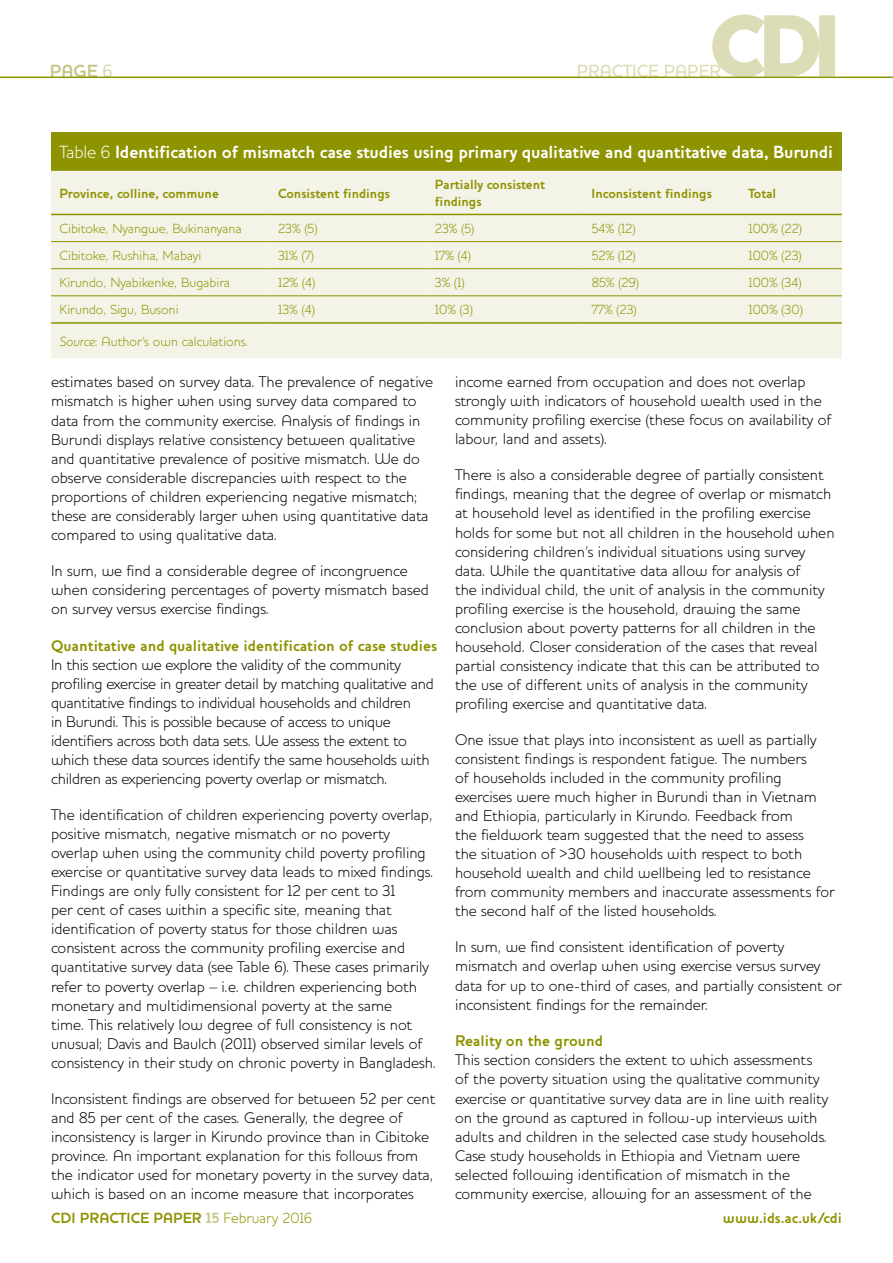
<style>
.page{position:relative;width:893px;height:1263px;background:#fff}
.page>*{position:absolute;margin:0;border:0;box-sizing:border-box;transform-origin:0 0}
.t1{font:800 90px "Houschka";color:#dcdcb6}
.t2{font:700 18px "Houschka";letter-spacing:-.01em;color:#fff}
.t3{font:500 18px "Houschka";color:#dcdcb6}
.t4{font:700 18px "Houschka";color:#c5c687}
.t5{font:300 15.75px/19px "Houschka";color:#000}
.t6{font:700 15.75px "Houschka";color:#8e9300}
.t7{font:700 15px "Houschka";color:#8e9300}
.t8{font:300 13.5px "Houschka";color:#8e9300}
.t9{font:700 13.5px/16.5px "Houschka";color:#8e9300}
.s1{font-weight:300}
.s2{font-style:italic}
.s3{color:#c5c687}
</style>
<div class="page">
<hr style="left:0;top:77px;width:893px;height:1px;background:#8e9300">
<div style="left:51px;top:132px;width:791px;height:39px;background:#8e9300"></div>
<div style="left:51px;top:171px;width:791px;height:188px;background:#f4f3e7"></div>
<hr style="left:51px;top:241px;width:219px;height:1px;background:#8e9300">
<hr style="left:270px;top:241px;width:156px;height:1px;background:#8e9300">
<hr style="left:426px;top:241px;width:157px;height:1px;background:#8e9300">
<hr style="left:583px;top:241px;width:157px;height:1px;background:#8e9300">
<hr style="left:740px;top:241px;width:102px;height:1px;background:#8e9300">
<hr style="left:51px;top:268px;width:219px;height:1px;background:#8e9300">
<hr style="left:270px;top:268px;width:156px;height:1px;background:#8e9300">
<hr style="left:426px;top:268px;width:157px;height:1px;background:#8e9300">
<hr style="left:583px;top:268px;width:157px;height:1px;background:#8e9300">
<hr style="left:740px;top:268px;width:102px;height:1px;background:#8e9300">
<hr style="left:51px;top:295px;width:219px;height:1px;background:#8e9300">
<hr style="left:270px;top:295px;width:156px;height:1px;background:#8e9300">
<hr style="left:426px;top:295px;width:157px;height:1px;background:#8e9300">
<hr style="left:583px;top:295px;width:157px;height:1px;background:#8e9300">
<hr style="left:740px;top:295px;width:102px;height:1px;background:#8e9300">
<hr style="left:51px;top:322px;width:219px;height:2px;background:#8e9300">
<hr style="left:270px;top:322px;width:156px;height:2px;background:#8e9300">
<hr style="left:426px;top:322px;width:157px;height:2px;background:#8e9300">
<hr style="left:583px;top:322px;width:157px;height:2px;background:#8e9300">
<hr style="left:740px;top:322px;width:102px;height:2px;background:#8e9300">
<hr style="left:51px;top:214px;width:219px;height:1px;background:#8e9300">
<hr style="left:270px;top:214px;width:156px;height:1px;background:#8e9300">
<hr style="left:426px;top:214px;width:157px;height:1px;background:#8e9300">
<hr style="left:583px;top:214px;width:157px;height:1px;background:#8e9300">
<hr style="left:740px;top:214px;width:102px;height:1px;background:#8e9300">
<h1 class="t1" style="left:709px;top:-7px;width:134px">CDI</h1>
<p class="t4" style="left:50px;top:60px;width:64px">PAGE <span class="s1">6</span></p>
<p class="t3" style="left:577px;top:60px;width:146px">PRACTICE PAPER</p>
<p class="t2" style="left:60px;top:141px;width:775px"><span class="s1">Table 6</span> Identification of mismatch case studies using primary qualitative and quantitative data, Burundi</p>
<p class="t9" style="left:60px;top:185px;width:161px">Province, colline, commune</p>
<p class="t9" style="left:278px;top:185px;width:113px">Consistent findings</p>
<p class="t9" style="left:435px;top:177px;width:112px">Partially consistent findings</p>
<p class="t9" style="left:592px;top:185px;width:122px">Inconsistent findings</p>
<p class="t9" style="left:748px;top:185px;width:29px">Total</p>
<p class="t8" style="left:60px;top:220px;width:184px">Cibitoke, Nyangwe, Bukinanyana</p>
<p class="t8" style="left:278px;top:220px;width:41px">23% (5)</p>
<p class="t8" style="left:435px;top:220px;width:41px">23% (5)</p>
<p class="t8" style="left:592px;top:220px;width:45px">54% (12)</p>
<p class="t8" style="left:748px;top:220px;width:55px">100% (22)</p>
<p class="t8" style="left:60px;top:248px;width:143px">Cibitoke, Rushiha, Mabayi</p>
<p class="t8" style="left:278px;top:248px;width:37px">31% (7)</p>
<p class="t8" style="left:435px;top:248px;width:38px">17% (4)</p>
<p class="t8" style="left:592px;top:248px;width:46px">52% (12)</p>
<p class="t8" style="left:748px;top:248px;width:55px">100% (23)</p>
<p class="t8" style="left:60px;top:275px;width:172px">Kirundo, Nyabikenke, Bugabira</p>
<p class="t8" style="left:278px;top:275px;width:39px">12% (4)</p>
<p class="t8" style="left:435px;top:275px;width:31px">3% (1)</p>
<p class="t8" style="left:592px;top:275px;width:49px">85% (29)</p>
<p class="t8" style="left:748px;top:275px;width:55px">100% (34)</p>
<p class="t8" style="left:60px;top:302px;width:120px">Kirundo, Sigu, Busoni</p>
<p class="t8" style="left:278px;top:302px;width:38px">13% (4)</p>
<p class="t8" style="left:435px;top:302px;width:39px">10% (3)</p>
<p class="t8" style="left:592px;top:302px;width:47px">77% (23)</p>
<p class="t8" style="left:748px;top:302px;width:56px">100% (30)</p>
<p class="t8" style="left:60px;top:333px;width:190px"><span class="s2">Source</span>: Author’s own calculations.</p>
<p class="t5" style="left:51px;top:373px;width:384px">estimates based on survey data. The prevalence of negative mismatch is higher when using survey data compared to data from the community exercise. Analysis of findings in Burundi displays relative consistency between qualitative and quantitative prevalence of positive mismatch. We do observe considerable discrepancies with respect to the proportions of children experiencing negative mismatch; these are considerably larger when using quantitative data compared to using qualitative data.</p>
<p class="t5" style="left:51px;top:561px;width:379px">In sum, we find a considerable degree of incongruence when considering percentages of poverty mismatch based on survey versus exercise findings.</p>
<p class="t6" style="left:51px;top:636px;width:388px">Quantitative and qualitative identification of case studies</p>
<p class="t5" style="left:51px;top:655px;width:384px">In this section we explore the validity of the community profiling exercise in greater detail by matching qualitative and quantitative findings to individual households and children<br>in Burundi. This is possible because of access to unique identifiers across both data sets. We assess the extent to which these data sources identify the same households with children as experiencing poverty overlap or mismatch.</p>
<p class="t5" style="left:51px;top:805px;width:387px">The identification of children experiencing poverty overlap, positive mismatch, negative mismatch or no poverty overlap when using the community child poverty profiling exercise or quantitative survey data leads to mixed findings.<br>Findings are only fully consistent for 12 per cent to 31<br>per cent of cases within a specific site, meaning that identification of poverty status for those children was consistent across the community profiling exercise and quantitative survey data (see Table 6). These cases primarily refer to poverty overlap – i.e. children experiencing both monetary and multidimensional poverty at the same<br>time. This relatively low degree of full consistency is not unusual; Davis and Baulch (2011) observed similar levels of consistency in their study on chronic poverty in Bangladesh.</p>
<p class="t5" style="left:51px;top:1089px;width:386px">Inconsistent findings are observed for between 52 per cent and 85 per cent of the cases. Generally, the degree of inconsistency is larger in Kirundo province than in Cibitoke province. An important explanation for this follows from the indicator used for monetary poverty in the survey data, which is based on an income measure that incorporates</p>
<p class="t5" style="left:455px;top:372px;width:378px">income earned from occupation and does not overlap strongly with indicators of household wealth used in the community profiling exercise (these focus on availability of labour, land and assets).</p>
<p class="t5" style="left:455px;top:465px;width:381px">There is also a considerable degree of partially consistent findings, meaning that the degree of overlap or mismatch at household level as identified in the profiling exercise holds for some but not all children in the household when considering children’s individual situations using survey data. While the quantitative data allow for analysis of<br>the individual child, the unit of analysis in the community profiling exercise is the household, drawing the same conclusion about poverty patterns for all children in the household. Closer consideration of the cases that reveal partial consistency indicate that this can be attributed to the use of different units of analysis in the community profiling exercise and quantitative data.</p>
<p class="t5" style="left:455px;top:730px;width:381px">One issue that plays into inconsistent as well as partially consistent findings is respondent fatigue. The numbers<br>of households included in the community profiling exercises were much higher in Burundi than in Vietnam and Ethiopia, particularly in Kirundo. Feedback from<br>the fieldwork team suggested that the need to assess<br>the situation of &gt;30 households with respect to both household wealth and child wellbeing led to resistance from community members and inaccurate assessments for the second half of the listed households.</p>
<p class="t5" style="left:455px;top:937px;width:388px">In sum, we find consistent identification of poverty mismatch and overlap when using exercise versus survey data for up to one-third of cases, and partially consistent or inconsistent findings for the remainder.</p>
<p class="t6" style="left:455px;top:1032px;width:150px">Reality on the ground</p>
<p class="t5" style="left:455px;top:1050px;width:375px">This section considers the extent to which assessments of the poverty situation using the qualitative community exercise or quantitative survey data are in line with reality on the ground as captured in follow-up interviews with adults and children in the selected case study households.<br>Case study households in Ethiopia and Vietnam were selected following identification of mismatch in the community exercise, allowing for an assessment of the</p>
<p class="t7" style="left:51px;top:1209px;width:263px">CDI PRACTICE PAPER <span class="s3">15</span> <span class="s1">February 2016</span></p>
<p class="t7" style="left:723px;top:1209px;width:121px">www.ids.ac.uk/cdi</p>
</div>
